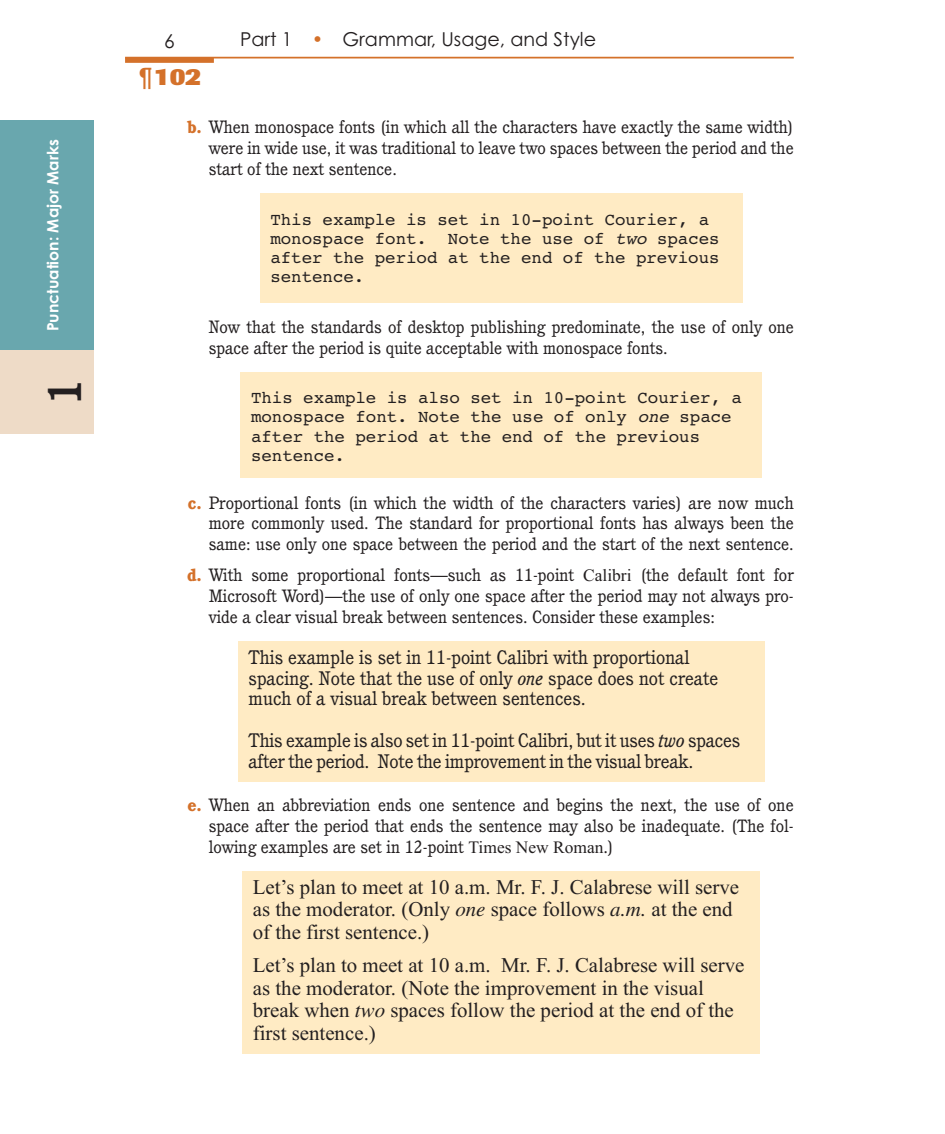
<style>
.page{position:relative;width:945px;height:1134px;background:#fff}
.page>*{position:absolute;margin:0;border:0;box-sizing:border-box;transform-origin:0 0}
.t1{font:700 46.38px "Cushing";color:#231f20;scale:.9 1}
.t2{font:800 24.32px "Imago";color:#d4712a}
.t3{font:20.82px/22.6px "Times New Roman";color:#231f20}
.t4{font:19.07px/20.8px "Cushing";color:#231f20}
.t5{font:19.07px "Century Gothic";color:#231f20}
.t6{font:17.5px/20.8px "Cushing";color:#231f20;text-align:justify}
.t7{font:17.5px/19.1px "Courier";color:#231f20}
.t8{font:700 15.75px "Century Gothic";color:#fff}
.s1{color:#d4712a}
.s2{font-weight:800;color:#d4712a}
.s3{font-style:italic}
.s4{font-family:"Times New Roman"}
.s5{font-family:"Times";font-style:italic}
</style>
<div class="page">
<div style="left:242px;top:871px;width:518px;height:182px;background:#ffebc4"></div>
<div style="left:238px;top:641px;width:526px;height:140px;background:#ffebc4"></div>
<div style="left:241px;top:372px;width:521px;height:106px;background:#ffebc4"></div>
<div style="left:260px;top:193px;width:482px;height:110px;background:#ffebc4"></div>
<hr style="left:125px;top:57px;width:669px;height:1px;background:#d4712a">
<div style="left:125px;top:58px;width:89px;height:5px;background:#d4712a"></div>
<div style="left:0;top:120px;width:94px;height:230px;background:#69a7ae"></div>
<div style="left:0;top:350px;width:94px;height:84px;background:#eedbc7"></div>
<p class="t8" style="left:41px;top:331px;width:194px;rotate:-90deg">Punctuation: Major Marks</p>
<h1 class="t1" style="left:47px;top:404px;width:28px;rotate:-90deg">1</h1>
<p class="t5" style="left:164px;top:34px;width:12px">6</p>
<p class="t5" style="left:240px;top:32px;width:358px">Part 1 <span class="s1">•</span> Grammar, Usage, and Style</p>
<h2 class="t2" style="left:138px;top:68px;width:65px">¶102</h2>
<p class="t6" style="left:209px;top:118px;width:587px;text-indent:-21px"><span class="s2">b.</span> When monospace fonts (in which all the characters have exactly the same width) were in wide use, it was traditional to leave two spaces between the period and the start of the next sentence.</p>
<p class="t7" style="left:270px;top:211px;width:451px">This example is set in 10-point Courier, a monospace font. Note the use of <span class="s3">two</span> spaces after the period at the end of the previous sentence.</p>
<p class="t6" style="left:209px;top:318px;width:587px">Now that the standards of desktop publishing predominate, the use of only one space after the period is quite acceptable with monospace fonts.</p>
<p class="t7" style="left:251px;top:390px;width:492px">This example is also set in 10-point Courier, a monospace font. Note the use of only <span class="s3">one</span> space after the period at the end of the previous sentence.</p>
<p class="t6" style="left:209px;top:494px;width:587px;text-indent:-21px"><span class="s2">c.</span> Proportional fonts (in which the width of the characters varies) are now much more commonly used. The standard for proportional fonts has always been the same: use only one space between the period and the start of the next sentence.</p>
<p class="t6" style="left:209px;top:566px;width:587px;text-indent:-22px"><span class="s2">d.</span> With some proportional fonts—such as 11-point <span class="s4">Calibri</span> (the default font for Microsoft Word)—the use of only one space after the period may not always pro&shy;vide a clear visual break between sentences. Consider these examples:</p>
<p class="t4" style="left:249px;top:648px;width:471px">This example is set in 11-point Calibri with proportional spacing. Note that the use of only <span class="s3">one</span> space does not create much of a visual break between sentences.</p>
<p class="t4" style="left:249px;top:732px;width:493px">This example is also set in 11-point Calibri, but it uses <span class="s3">two</span> spaces after the period. Note the improvement in the visual break.</p>
<p class="t6" style="left:209px;top:796px;width:587px;text-indent:-21px"><span class="s2">e.</span> When an abbreviation ends one sentence and begins the next, the use of one space after the period that ends the sentence may also be inadequate. (The fol&shy;lowing examples are set in 12-point <span class="s4">Times New Roman</span>.)</p>
<p class="t3" style="left:253px;top:875px;width:488px">Let’s plan to meet at 10 a.m. Mr. F. J. Calabrese will serve as the moderator. (Only <span class="s5">one</span> space follows <span class="s5">a.m.</span> at the end of the first sentence.)</p>
<p class="t3" style="left:253px;top:953px;width:493px">Let’s plan to meet at 10 a.m. Mr. F. J. Calabrese will serve as the moderator. (Note the improvement in the visual break when <span class="s5">two</span> spaces follow the period at the end of the first sentence.)</p>
</div>
